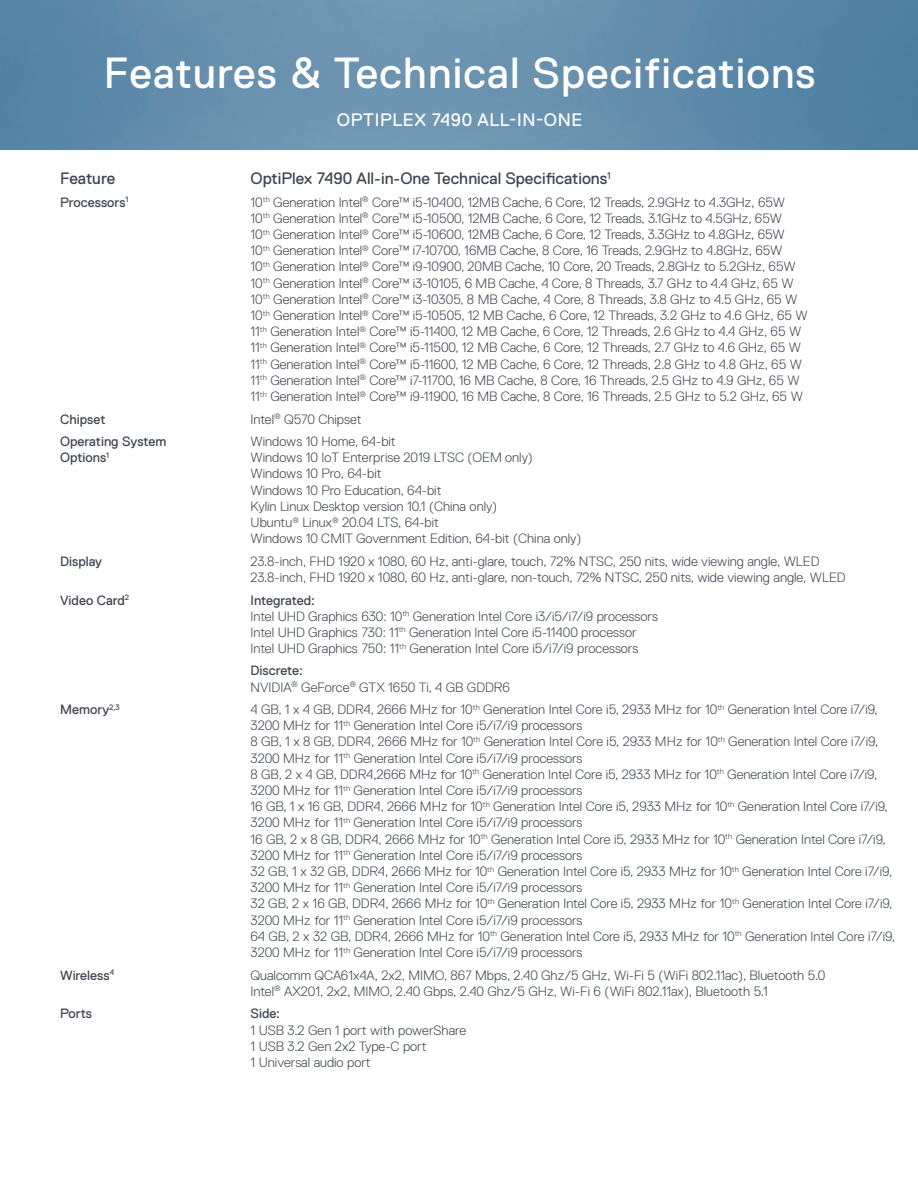
<style>
.page{position:relative;width:918px;height:1188px;background:#fff}
.page>*{position:absolute;margin:0;border:0;box-sizing:border-box;transform-origin:0 0}
.t1{font:43.5px "Dell Replica";letter-spacing:.025em;color:#fff}
.t2{font:18px "Dell Replica";letter-spacing:.035em;color:#fff}
.t3{font:16.5px "Dell Replica";color:#3f454f}
.t4{font:300 13.5px/16.2px "Dell Replica";color:#3f454f}
.t5{font:13.5px/16.2px "Dell Replica";color:#3f454f}
.s1{font-weight:400}
</style>
<div class="page">
<img style="left:0;top:0;width:918px;height:150px">
<h1 class="t1" style="left:104px;top:57px;width:713px">Features &amp; Technical Specifications</h1>
<h2 class="t2" style="left:337px;top:113px;width:247px">OPTIPLEX 7490 ALL-IN-ONE</h2>
<p class="t3" style="left:60px;top:172px;width:57px">Feature</p>
<p class="t3" style="left:251px;top:172px;width:362px">OptiPlex 7490 All-in-One Technical Specifications<sup>1</sup></p>
<p class="t5" style="left:60px;top:195px;width:70px">Processors<sup>1</sup></p>
<p class="t4" style="left:251px;top:195px;width:559px">10<sup>th</sup> Generation Intel<sup>®</sup> Core™ i5-10400, 12MB Cache, 6 Core, 12 Treads, 2.9GHz to 4.3GHz, 65W<br>10<sup>th</sup> Generation Intel<sup>®</sup> Core™ i5-10500, 12MB Cache, 6 Core, 12 Treads, 3.1GHz to 4.5GHz, 65W<br>10<sup>th</sup> Generation Intel<sup>®</sup> Core™ i5-10600, 12MB Cache, 6 Core, 12 Treads, 3.3GHz to 4.8GHz, 65W<br>10<sup>th</sup> Generation Intel<sup>®</sup> Core™ i7-10700, 16MB Cache, 8 Core, 16 Treads, 2.9GHz to 4.8GHz, 65W<br>10<sup>th</sup> Generation Intel<sup>®</sup> Core™ i9-10900, 20MB Cache, 10 Core, 20 Treads, 2.8GHz to 5.2GHz, 65W 10<sup>th</sup> Generation Intel<sup>®</sup> Core™ i3-10105, 6 MB Cache, 4 Core, 8 Threads, 3.7 GHz to 4.4 GHz, 65 W 10<sup>th</sup> Generation Intel<sup>®</sup> Core™ i3-10305, 8 MB Cache, 4 Core, 8 Threads, 3.8 GHz to 4.5 GHz, 65 W 10<sup>th</sup> Generation Intel<sup>®</sup> Core™ i5-10505, 12 MB Cache, 6 Core, 12 Threads, 3.2 GHz to 4.6 GHz, 65 W 11<sup>th</sup> Generation Intel<sup>®</sup> Core™ i5-11400, 12 MB Cache, 6 Core, 12 Threads, 2.6 GHz to 4.4 GHz, 65 W 11<sup>th</sup> Generation Intel<sup>®</sup> Core™ i5-11500, 12 MB Cache, 6 Core, 12 Threads, 2.7 GHz to 4.6 GHz, 65 W 11<sup>th</sup> Generation Intel<sup>®</sup> Core™ i5-11600, 12 MB Cache, 6 Core, 12 Threads, 2.8 GHz to 4.8 GHz, 65 W 11<sup>th</sup> Generation Intel<sup>®</sup> Core™ i7-11700, 16 MB Cache, 8 Core, 16 Threads, 2.5 GHz to 4.9 GHz, 65 W 11<sup>th</sup> Generation Intel<sup>®</sup> Core™ i9-11900, 16 MB Cache, 8 Core, 16 Threads, 2.5 GHz to 5.2 GHz, 65 W</p>
<p class="t5" style="left:60px;top:412px;width:47px">Chipset</p>
<p class="t4" style="left:251px;top:411px;width:113px">Intel<sup>®</sup> Q570 Chipset</p>
<p class="t5" style="left:60px;top:435px;width:108px">Operating System<br>Options<sup>1</sup></p>
<p class="t4" style="left:251px;top:434px;width:332px">Windows 10 Home, 64-bit<br>Windows 10 IoT Enterprise 2019 LTSC (OEM only)<br>Windows 10 Pro, 64-bit<br>Windows 10 Pro Education, 64-bit<br>Kylin Linux Desktop version 10.1 (China only)<br>Ubuntu<sup>®</sup> Linux<sup>®</sup> 20.04 LTS, 64-bit<br>Windows 10 CMIT Government Edition, 64-bit (China only)</p>
<p class="t5" style="left:60px;top:554px;width:43px">Display</p>
<p class="t4" style="left:251px;top:554px;width:597px">23.8-inch, FHD 1920 x 1080, 60 Hz, anti-glare, touch, 72% NTSC, 250 nits, wide viewing angle, WLED<br>23.8-inch, FHD 1920 x 1080, 60 Hz, anti-glare, non-touch, 72% NTSC, 250 nits, wide viewing angle, WLED</p>
<p class="t5" style="left:60px;top:593px;width:70px">Video Card<sup>2</sup></p>
<p class="t4" style="left:251px;top:592px;width:409px"><span class="s1">Integrated:<br></span>Intel UHD Graphics 630: 10<sup>th</sup> Generation Intel Core i3/i5/i7/i9 processors Intel UHD Graphics 730: 11<sup>th</sup> Generation Intel Core i5-11400 processor Intel UHD Graphics 750: 11<sup>th</sup> Generation Intel Core i5/i7/i9 processors</p>
<p class="t4" style="left:251px;top:663px;width:261px"><span class="s1">Discrete:<br></span>NVIDIA<sup>®</sup> GeForce<sup>®</sup> GTX 1650 Ti, 4 GB GDDR6</p>
<p class="t5" style="left:60px;top:703px;width:61px">Memory<sup>2,3</sup></p>
<p class="t4" style="left:251px;top:702px;width:646px">4 GB, 1 x 4 GB, DDR4, 2666 MHz for 10<sup>th</sup> Generation Intel Core i5, 2933 MHz for 10<sup>th</sup> Generation Intel Core i7/i9, 3200 MHz for 11<sup>th</sup> Generation Intel Core i5/i7/i9 processors<br>8 GB, 1 x 8 GB, DDR4, 2666 MHz for 10<sup>th</sup> Generation Intel Core i5, 2933 MHz for 10<sup>th</sup> Generation Intel Core i7/i9, 3200 MHz for 11<sup>th</sup> Generation Intel Core i5/i7/i9 processors<br>8 GB, 2 x 4 GB, DDR4,2666 MHz for 10<sup>th</sup> Generation Intel Core i5, 2933 MHz for 10<sup>th</sup> Generation Intel Core i7/i9, 3200 MHz for 11<sup>th</sup> Generation Intel Core i5/i7/i9 processors<br>16 GB, 1 x 16 GB, DDR4, 2666 MHz for 10<sup>th</sup> Generation Intel Core i5, 2933 MHz for 10<sup>th</sup> Generation Intel Core i7/i9, 3200 MHz for 11<sup>th</sup> Generation Intel Core i5/i7/i9 processors<br>16 GB, 2 x 8 GB, DDR4, 2666 MHz for 10<sup>th</sup> Generation Intel Core i5, 2933 MHz for 10<sup>th</sup> Generation Intel Core i7/i9, 3200 MHz for 11<sup>th</sup> Generation Intel Core i5/i7/i9 processors<br>32 GB, 1 x 32 GB, DDR4, 2666 MHz for 10<sup>th</sup> Generation Intel Core i5, 2933 MHz for 10<sup>th</sup> Generation Intel Core i7/i9, 3200 MHz for 11<sup>th</sup> Generation Intel Core i5/i7/i9 processors<br>32 GB, 2 x 16 GB, DDR4, 2666 MHz for 10<sup>th</sup> Generation Intel Core i5, 2933 MHz for 10<sup>th</sup> Generation Intel Core i7/i9, 3200 MHz for 11<sup>th</sup> Generation Intel Core i5/i7/i9 processors<br>64 GB, 2 x 32 GB, DDR4, 2666 MHz for 10<sup>th</sup> Generation Intel Core i5, 2933 MHz for 10<sup>th</sup> Generation Intel Core i7/i9, 3200 MHz for 11<sup>th</sup> Generation Intel Core i5/i7/i9 processors</p>
<p class="t5" style="left:60px;top:968px;width:56px">Wireless<sup>4</sup></p>
<p class="t4" style="left:251px;top:968px;width:576px">Qualcomm QCA61x4A, 2x2, MIMO, 867 Mbps, 2.40 Ghz/5 GHz, Wi-Fi 5 (WiFi 802.11ac), Bluetooth 5.0<br>Intel<sup>®</sup> AX201, 2x2, MIMO, 2.40 Gbps, 2.40 Ghz/5 GHz, Wi-Fi 6 (WiFi 802.11ax), Bluetooth 5.1</p>
<p class="t5" style="left:60px;top:1007px;width:33px">Ports</p>
<p class="t5" style="left:251px;top:1007px;width:31px">Side:</p>
<p class="t4" style="left:251px;top:1022px;width:217px">1 USB 3.2 Gen 1 port with powerShare<br>1 USB 3.2 Gen 2x2 Type-C port<br>1 Universal audio port</p>
</div>
